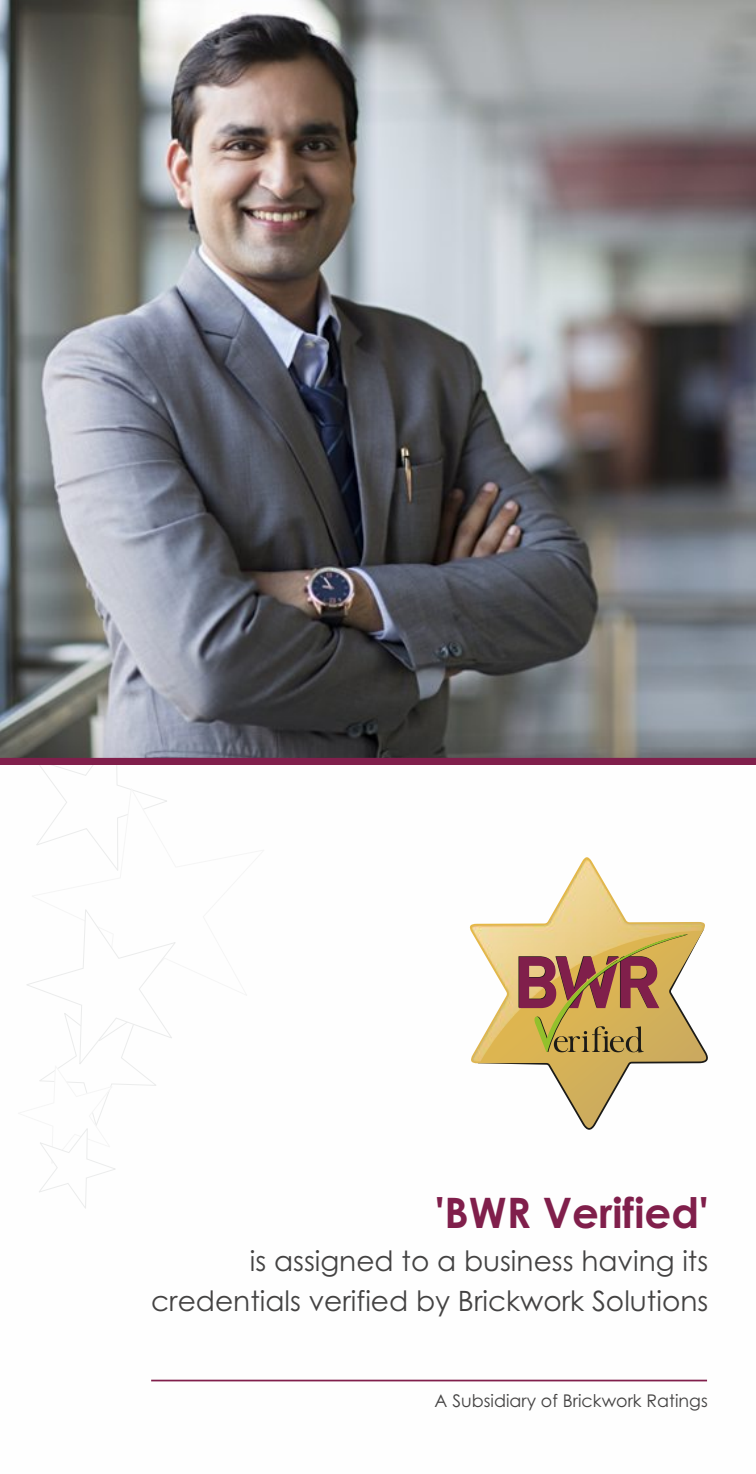
<style>
.page{position:relative;width:756px;height:1474px;background:#fff}
.page>*{position:absolute;margin:0;border:0;box-sizing:border-box;transform-origin:0 0}
.t1{font:700 42px "Century Gothic";color:#801f4b}
.t2{font:28px/40.1px "Century Gothic";color:#434242;text-align:right}
.t3{font:17.5px "Century Gothic";color:#434242}
</style>
<div class="page">
<img style="left:0;top:0;width:756px;height:758px">
<svg style="left:0;top:758px;width:756px;height:29px"></svg>
<svg style="left:36px;top:787px;width:131px;height:84px"></svg>
<svg style="left:27px;top:909px;width:148px;height:300px"></svg>
<svg style="left:469px;top:857px;width:239px;height:272px"></svg>
<img style="left:472px;top:859px;width:231px;height:202px">
<svg style="left:518px;top:933px;width:175px;height:119px;background:#bf955c"></svg>
<svg style="left:151px;top:1379px;width:557px;height:3px;background:#b47b95"></svg>
<h1 class="t1" style="left:435px;top:1195px;width:274px">'BWR Verified'</h1>
<p class="t2" style="left:151px;top:1243px;width:559px">is assigned to a business having its credentials verified by Brickwork Solutions</p>
<p class="t3" style="left:435px;top:1393px;width:275px">A Subsidiary of Brickwork Ratings</p>
</div>
